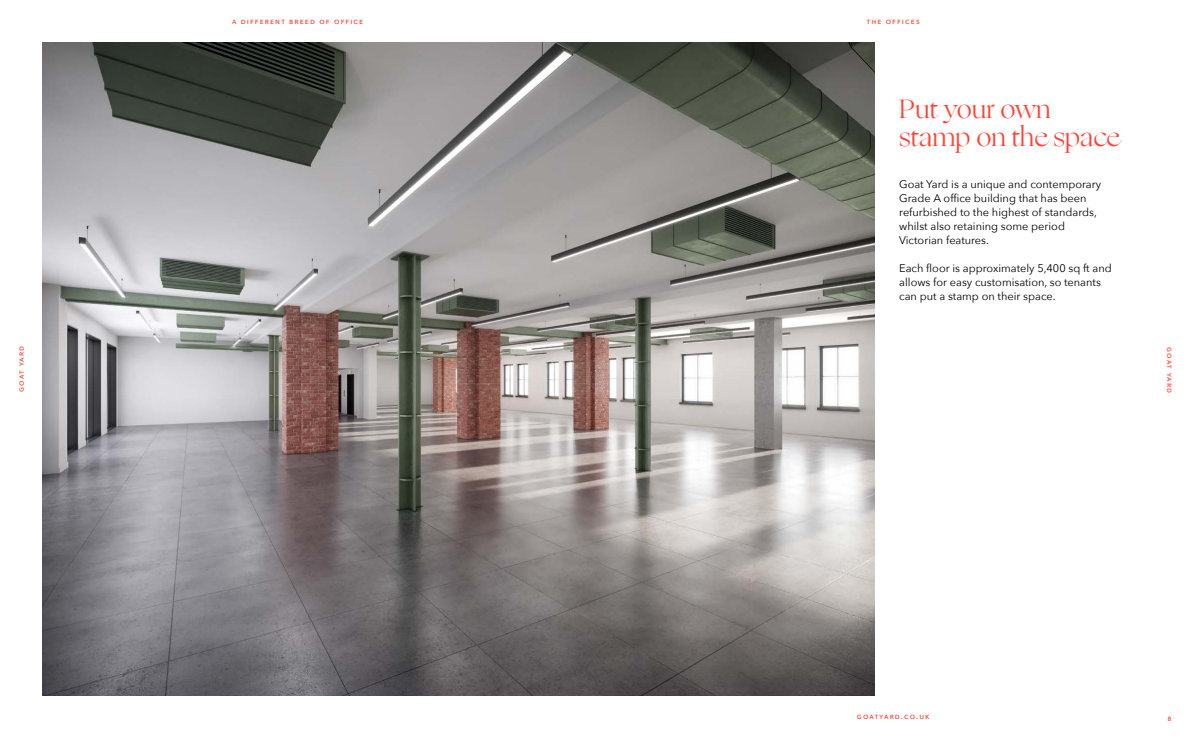
<style>
.page{position:relative;width:1191px;height:738px;background:#fff}
.page>*{position:absolute;margin:0;border:0;box-sizing:border-box;transform-origin:0 0}
.t1{font:26px/28px "Ogg";color:#fd4539}
.t2{font:11px/14px "Avenir Next";color:#000}
.t3{font:500 8px "Avenir Next";letter-spacing:.14em;color:#fd4539}
</style>
<div class="page">
<img style="left:43px;top:43px;width:831px;height:651px">
<p class="t3" style="left:14px;top:392px;width:48px;rotate:-90deg">goat yard</p>
<p class="t3" style="left:232px;top:14px;width:133px">a different breed of office</p>
<p class="t3" style="left:866px;top:14px;width:54px">the offices</p>
<h1 class="t1" style="left:899px;top:95px;width:222px">Put your own stamp on the space</h1>
<p class="t2" style="left:899px;top:176px;width:203px">Goat Yard is a unique and contemporary Grade A office building that has been refurbished to the highest of standards, whilst also retaining some period Victorian features.</p>
<p class="t2" style="left:899px;top:260px;width:214px">Each floor is approximately 5,400 sq ft and allows for easy customisation, so tenants can put a stamp on their space.</p>
<p class="t3" style="left:1176px;top:346px;width:48px;rotate:90deg">goat yard</p>
<p class="t3" style="left:857px;top:709px;width:74px">goatyard.co.uk</p>
<p class="t3" style="left:1167px;top:710px;width:6px">8</p>
</div>
